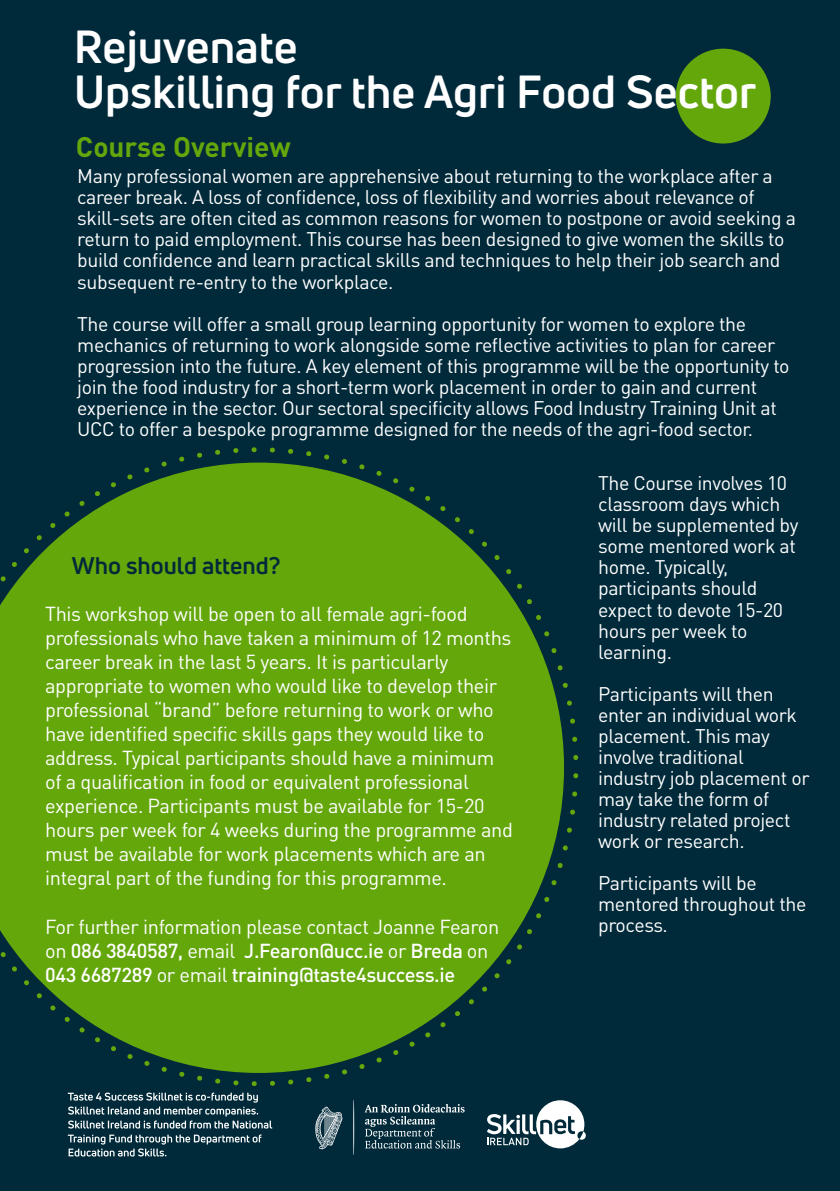
<style>
.page{position:relative;width:840px;height:1191px;background:#fff}
.page>*{position:absolute;margin:0;border:0;box-sizing:border-box;transform-origin:0 0}
.t1{font:700 45.4px/45.4px "Uni Neue";color:#fff}
.t2{font:700 28px "DIN Pro";color:#64a70b}
.t3{font:700 23.6px "Uni Neue";color:#002a3a}
.t4{font:20px/24px "DIN Pro";letter-spacing:-.02em;color:#fff}
.t5{font:500 20px/24px "DIN Pro";letter-spacing:-.02em;color:#fff}
.t6{font:19.6px/21px "DIN Pro";letter-spacing:-.02em;color:#fff}
.s1{font-weight:400}
</style>
<div class="page">
<div style="left:0;top:0;width:839px;height:1191px;background:#002a3a"></div>
<div style="left:675px;top:49px;width:95px;height:94px;background:#64a70b;border-radius:50%"></div>
<svg style="left:0;top:447px;width:578px;height:639px"></svg>
<svg style="left:364px;top:1104px;width:100px;height:44px"></svg>
<svg style="left:353px;top:1100px;width:1px;height:54px"></svg>
<svg style="left:315px;top:1106px;width:27px;height:43px"></svg>
<svg style="left:487px;top:1100px;width:98px;height:48px"></svg>
<svg style="left:68px;top:1092px;width:204px;height:36px"></svg>
<svg style="left:68px;top:1134px;width:193px;height:22px"></svg>
<h1 class="t1" style="left:74px;top:23px;width:683px">Rejuvenate<br>Upskilling for the Agri Food Sector</h1>
<h2 class="t2" style="left:76px;top:128px;width:216px">Course Overview</h2>
<p class="t6" style="left:77px;top:165px;width:719px">Many professional women are apprehensive about returning to the workplace after a career break. A loss of confidence, loss of flexibility and worries about relevance of skill-sets are often cited as common reasons for women to postpone or avoid seeking a return to paid employment. This course has been designed to give women the skills to build confidence and learn practical skills and techniques to help their job search and subsequent re-entry to the workplace.</p>
<p class="t6" style="left:77px;top:312px;width:713px">The course will offer a small group learning opportunity for women to explore the mechanics of returning to work alongside some reflective activities to plan for career progression into the future. A key element of this programme will be the opportunity to join the food industry for a short-term work placement in order to gain and current experience in the sector. Our sectoral specificity allows Food Industry Training Unit at UCC to offer a bespoke programme designed for the needs of the agri-food sector.</p>
<p class="t6" style="left:598px;top:472px;width:202px">The Course involves 10 classroom days which will be supplemented by some mentored work at home. Typically, participants should expect to devote 15-20 hours per week to learning.</p>
<p class="t6" style="left:598px;top:682px;width:213px">Participants will then enter an individual work placement. This may involve traditional industry job placement or may take the form of industry related project work or research.</p>
<p class="t6" style="left:598px;top:871px;width:210px">Participants will be mentored throughout the process.</p>
<p class="t3" style="left:72px;top:551px;width:210px">Who should attend?</p>
<p class="t4" style="left:45px;top:601px;width:469px">This workshop will be open to all female agri-food professionals who have taken a minimum of 12 months career break in the last 5 years. It is particularly appropriate to women who would like to develop their professional “brand” before returning to work or who have identified specific skills gaps they would like to address. Typical participants should have a minimum of a qualification in food or equivalent professional experience. Participants must be available for 15-20 hours per week for 4 weeks during the programme and must be available for work placements which are an integral part of the funding for this programme.</p>
<p class="t5" style="left:45px;top:913px;width:455px"><span class="s1">For further information please contact Joanne Fearon on</span> 086 3840587, <span class="s1">email</span> J.Fearon@ucc.ie <span class="s1">or</span> Breda <span class="s1">on<br></span>043 6687289 <span class="s1">or email</span> training@taste4success.ie</p>
</div>
